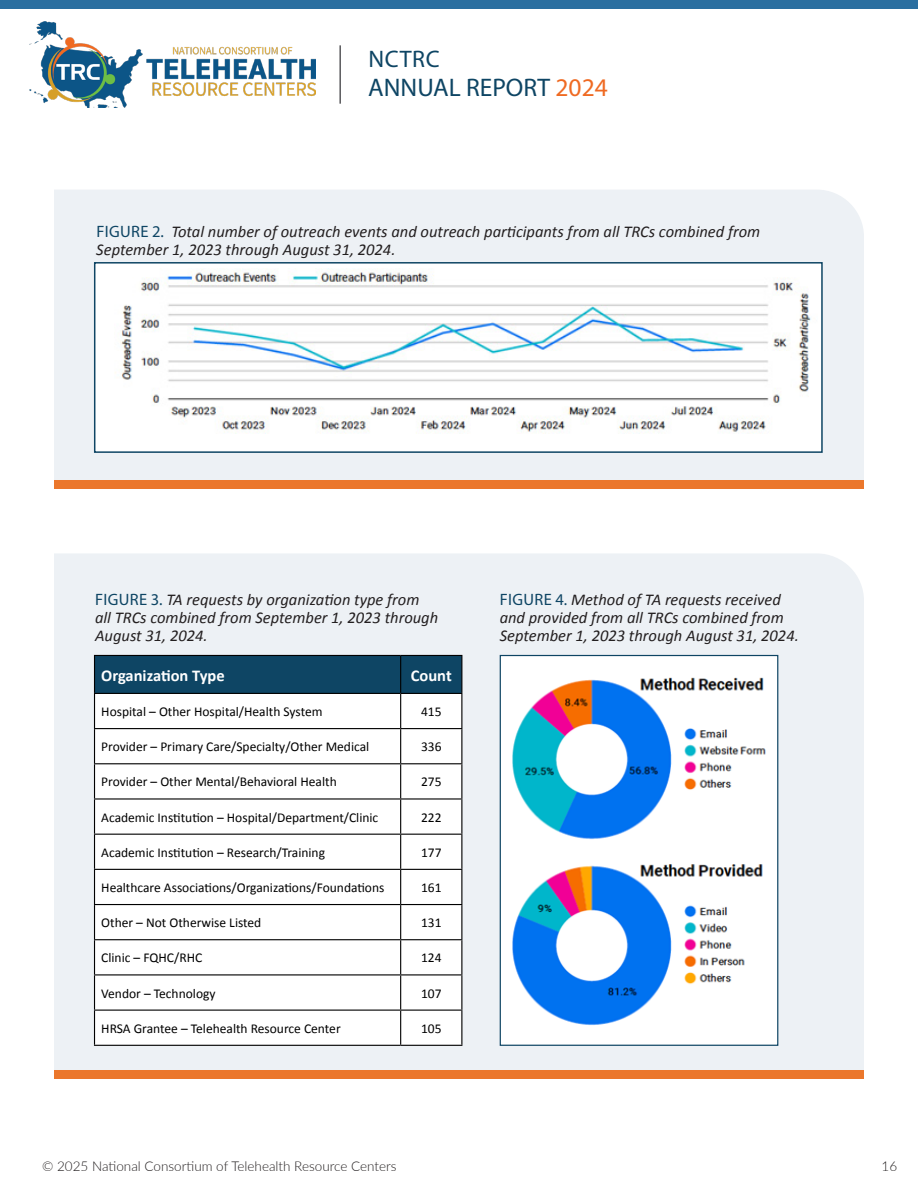
<style>
.page{position:relative;width:918px;height:1188px;background:#fff}
.page>*{position:absolute;margin:0;border:0;box-sizing:border-box;transform-origin:0 0}
.t1{font:25.5px "Myriad Pro";color:#0e4564}
.t2{font:24px "Myriad Pro";letter-spacing:.02em;color:#0e4564}
.t3{font:italic 16.5px/18px "Calibri";color:#231f20}
.t4{font:700 16.5px "Calibri";color:#fff}
.t5{font:13.5px "Calibri";color:#000}
.t6{font:300 13.5px "Lato";color:#231f20}
.s1{color:#ef6a22}
.s2{font-family:"Myriad Pro";font-style:normal;color:#0e4564}
</style>
<div class="page">
<div style="left:0;top:0;width:918px;height:8px;background:#2b6fa0"></div>
<img style="left:29px;top:22px;width:287px;height:86px">
<hr style="left:339px;top:45px;width:2px;height:59px;background:#5a5a5d">
<div style="left:54px;top:190px;width:810px;height:290px;background:#edf1f5"></div>
<svg style="left:54px;top:553px;width:810px;height:517px;background:#e6ebf0"></svg>
<div style="left:95px;top:263px;width:727px;height:189px;background:#fff"></div>
<img style="left:115px;top:269px;width:696px;height:165px">
<div style="left:94px;top:262px;width:729px;height:191px;border:2px solid #0e4564"></div>
<div style="left:500px;top:656px;width:278px;height:389px;background:#fff"></div>
<img style="left:512px;top:677px;width:254px;height:348px">
<div style="left:500px;top:655px;width:278px;height:391px;border:1px solid #0e4564"></div>
<div style="left:54px;top:480px;width:810px;height:9px;background:#eb772c"></div>
<div style="left:54px;top:1070px;width:810px;height:8px;background:#eb772c"></div>
<div style="left:95px;top:656px;width:366px;height:37px;background:#0e4564"></div>
<svg style="left:95px;top:694px;width:366px;height:351px"></svg>
<hr style="left:94px;top:655px;width:307px;height:1px;background:#000">
<hr style="left:401px;top:655px;width:61px;height:1px;background:#000">
<hr style="left:94px;top:693px;width:307px;height:1px;background:#000">
<hr style="left:401px;top:693px;width:61px;height:1px;background:#000">
<hr style="left:94px;top:728px;width:307px;height:1px;background:#000">
<hr style="left:401px;top:728px;width:61px;height:1px;background:#000">
<hr style="left:94px;top:763px;width:307px;height:1px;background:#000">
<hr style="left:401px;top:763px;width:61px;height:1px;background:#000">
<hr style="left:94px;top:798px;width:307px;height:2px;background:#000">
<hr style="left:401px;top:798px;width:61px;height:2px;background:#000">
<hr style="left:94px;top:834px;width:307px;height:1px;background:#000">
<hr style="left:401px;top:834px;width:61px;height:1px;background:#000">
<hr style="left:94px;top:869px;width:307px;height:1px;background:#000">
<hr style="left:401px;top:869px;width:61px;height:1px;background:#000">
<hr style="left:94px;top:904px;width:307px;height:1px;background:#000">
<hr style="left:401px;top:904px;width:61px;height:1px;background:#000">
<hr style="left:94px;top:939px;width:307px;height:1px;background:#000">
<hr style="left:401px;top:939px;width:61px;height:1px;background:#000">
<hr style="left:94px;top:974px;width:307px;height:1px;background:#000">
<hr style="left:401px;top:974px;width:61px;height:1px;background:#000">
<hr style="left:94px;top:1010px;width:307px;height:1px;background:#000">
<hr style="left:401px;top:1010px;width:61px;height:1px;background:#000">
<hr style="left:94px;top:1045px;width:307px;height:1px;background:#000">
<hr style="left:401px;top:1045px;width:61px;height:1px;background:#000">
<hr style="left:94px;top:656px;width:1px;height:37px;background:#000">
<hr style="left:94px;top:694px;width:1px;height:34px;background:#000">
<hr style="left:94px;top:729px;width:1px;height:34px;background:#000">
<hr style="left:94px;top:764px;width:1px;height:34px;background:#000">
<hr style="left:94px;top:800px;width:1px;height:34px;background:#000">
<hr style="left:94px;top:835px;width:1px;height:34px;background:#000">
<hr style="left:94px;top:870px;width:1px;height:34px;background:#000">
<hr style="left:94px;top:905px;width:1px;height:34px;background:#000">
<hr style="left:94px;top:940px;width:1px;height:34px;background:#000">
<hr style="left:94px;top:975px;width:1px;height:35px;background:#000">
<hr style="left:94px;top:1011px;width:1px;height:34px;background:#000">
<hr style="left:400px;top:656px;width:1px;height:37px;background:#000">
<hr style="left:461px;top:656px;width:1px;height:37px;background:#000">
<hr style="left:400px;top:694px;width:1px;height:34px;background:#000">
<hr style="left:461px;top:694px;width:1px;height:34px;background:#000">
<hr style="left:400px;top:729px;width:1px;height:34px;background:#000">
<hr style="left:461px;top:729px;width:1px;height:34px;background:#000">
<hr style="left:400px;top:764px;width:1px;height:34px;background:#000">
<hr style="left:461px;top:764px;width:1px;height:34px;background:#000">
<hr style="left:400px;top:800px;width:1px;height:34px;background:#000">
<hr style="left:461px;top:800px;width:1px;height:34px;background:#000">
<hr style="left:400px;top:835px;width:1px;height:34px;background:#000">
<hr style="left:461px;top:835px;width:1px;height:34px;background:#000">
<hr style="left:400px;top:870px;width:1px;height:34px;background:#000">
<hr style="left:461px;top:870px;width:1px;height:34px;background:#000">
<hr style="left:400px;top:905px;width:1px;height:34px;background:#000">
<hr style="left:461px;top:905px;width:1px;height:34px;background:#000">
<hr style="left:400px;top:940px;width:1px;height:34px;background:#000">
<hr style="left:461px;top:940px;width:1px;height:34px;background:#000">
<hr style="left:400px;top:975px;width:1px;height:35px;background:#000">
<hr style="left:461px;top:975px;width:1px;height:35px;background:#000">
<hr style="left:400px;top:1011px;width:1px;height:34px;background:#000">
<hr style="left:461px;top:1011px;width:1px;height:34px;background:#000">
<h2 class="t2" style="left:369px;top:44px;width:73px">NCTRC</h2>
<h1 class="t1" style="left:368px;top:72px;width:241px">ANNUAL REPORT <span class="s1">2024</span></h1>
<p class="t3" style="left:96px;top:222px;width:665px"><span class="s2">FIGURE 2.</span> Total number of outreach events and outreach participants from all TRCs combined from<br>September 1, 2023 through August 31, 2024.</p>
<p class="t3" style="left:95px;top:590px;width:345px"><span class="s2">FIGURE 3.</span> TA requests by organization type from all TRCs combined from September 1, 2023 through<br>August 31, 2024.</p>
<p class="t3" style="left:500px;top:590px;width:301px"><span class="s2">FIGURE 4.</span> Method of TA requests received and provided from all TRCs combined from<br>September 1, 2023 through August 31, 2024.</p>
<p class="t4" style="left:101px;top:663px;width:125px">Organization Type</p>
<p class="t4" style="left:411px;top:663px;width:42px">Count</p>
<p class="t5" style="left:101px;top:702px;width:223px">Hospital – Other Hospital/Health System</p>
<p class="t5" style="left:421px;top:702px;width:22px">415</p>
<p class="t5" style="left:101px;top:737px;width:270px">Provider – Primary Care/Specialty/Other Medical</p>
<p class="t5" style="left:421px;top:737px;width:22px">336</p>
<p class="t5" style="left:101px;top:773px;width:237px">Provider – Other Mental/Behavioral Health</p>
<p class="t5" style="left:421px;top:773px;width:22px">275</p>
<p class="t5" style="left:101px;top:808px;width:279px">Academic Institution – Hospital/Department/Clinic</p>
<p class="t5" style="left:421px;top:808px;width:22px">222</p>
<p class="t5" style="left:101px;top:843px;width:225px">Academic Institution – Research/Training</p>
<p class="t5" style="left:421px;top:843px;width:22px">177</p>
<p class="t5" style="left:101px;top:878px;width:285px">Healthcare Associations/Organizations/Foundations</p>
<p class="t5" style="left:421px;top:878px;width:22px">161</p>
<p class="t5" style="left:101px;top:913px;width:162px">Other – Not Otherwise Listed</p>
<p class="t5" style="left:421px;top:913px;width:22px">131</p>
<p class="t5" style="left:101px;top:949px;width:103px">Clinic – FQHC/RHC</p>
<p class="t5" style="left:421px;top:949px;width:22px">124</p>
<p class="t5" style="left:101px;top:984px;width:116px">Vendor – Technology</p>
<p class="t5" style="left:421px;top:984px;width:22px">107</p>
<p class="t5" style="left:101px;top:1019px;width:241px">HRSA Grantee – Telehealth Resource Center</p>
<p class="t5" style="left:421px;top:1019px;width:22px">105</p>
<p class="t6" style="left:42px;top:1157px;width:356px">© 2025 National Consortium of Telehealth Resource Centers</p>
<p class="t6" style="left:882px;top:1157px;width:17px">16</p>
</div>
